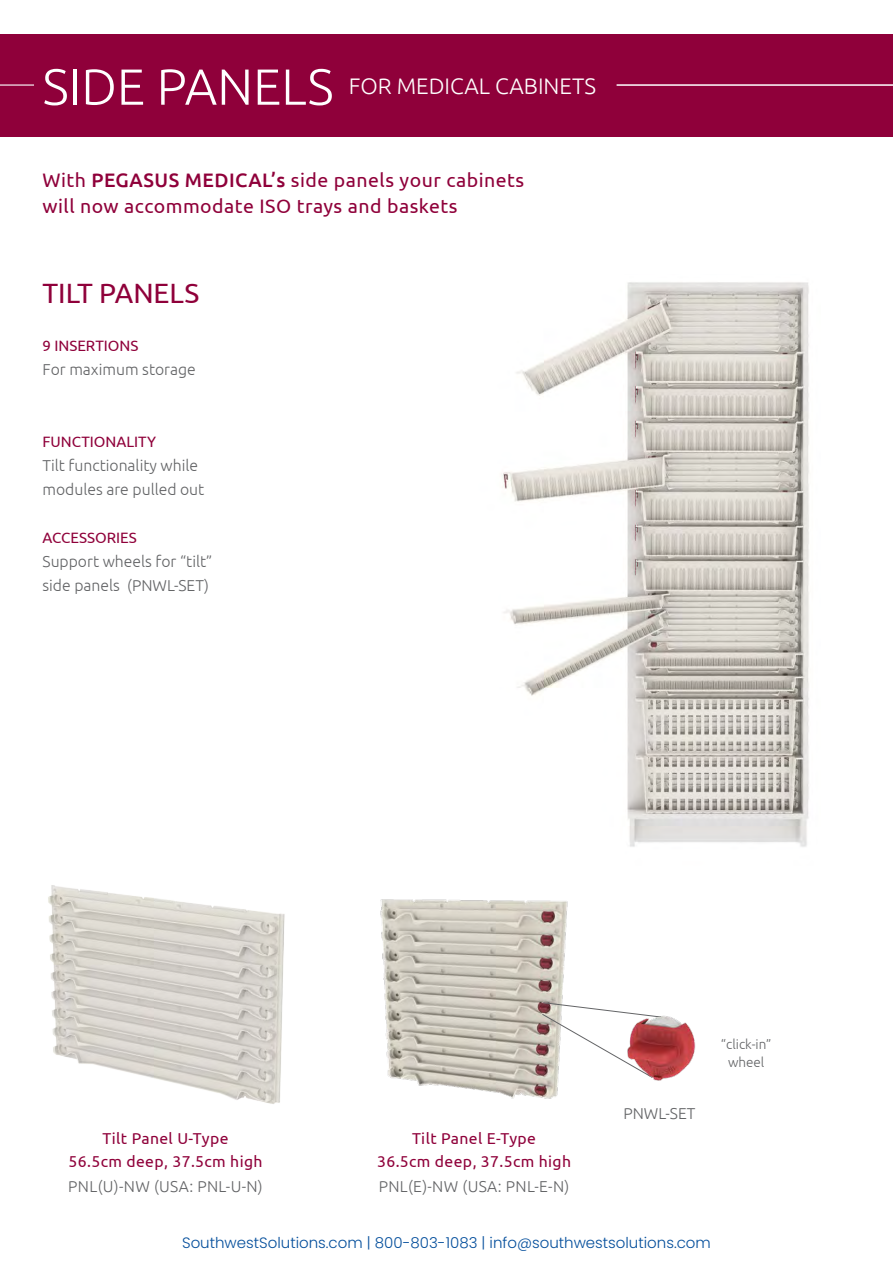
<style>
.page{position:relative;width:893px;height:1263px;background:#fff}
.page>*{position:absolute;margin:0;border:0;box-sizing:border-box;transform-origin:0 0}
.t1{font:300 50.7px "Ubuntu";color:#fff}
.t2{font:27.9px "Ubuntu";color:#8f003a}
.t3{font:300 22.5px "Ubuntu";color:#fff}
.t4{font:19.5px/25.5px "Ubuntu";letter-spacing:.025em;color:#8f003a}
.t5{font:300 15.75px/24px "Ubuntu";color:#636466}
.t6{font:15.75px/22.5px "Ubuntu";letter-spacing:.025em;color:#8f003a;text-align:center}
.t7{font:300 15.75px "Ubuntu";letter-spacing:.02em;color:#636466}
.t8{font:300 15px "Poppins";color:#054f9c}
.t9{font:15px "Ubuntu";color:#8f003a}
.t10{font:300 13.5px/18px "Ubuntu";color:#636466;text-align:center}
.s1{font-weight:500}
</style>
<div class="page">
<div style="left:0;top:34px;width:893px;height:102px;background:#8f003a"></div>
<hr style="left:0;top:84px;width:34px;height:2px;background:#fff">
<hr style="left:617px;top:84px;width:276px;height:2px;background:#fff">
<img style="left:502px;top:282px;width:307px;height:565px">
<img style="left:48px;top:885px;width:237px;height:219px">
<img style="left:380px;top:899px;width:188px;height:200px">
<svg style="left:542px;top:1002px;width:51px;height:76px"></svg>
<img style="left:593px;top:1008px;width:103px;height:73px">
<h1 class="t1" style="left:43px;top:56px;width:293px">SIDE PANELS</h1>
<h3 class="t3" style="left:349px;top:72px;width:249px">FOR MEDICAL CABINETS</h3>
<p class="t4" style="left:43px;top:167px;width:483px">With <span class="s1">PEGASUS MEDICAL’s</span> side panels your cabinets will now accommodate ISO trays and baskets</p>
<h2 class="t2" style="left:43px;top:276px;width:158px">TILT PANELS</h2>
<p class="t9" style="left:43px;top:337px;width:97px">9 INSERTIONS</p>
<p class="t5" style="left:43px;top:357px;width:155px">For maximum storage</p>
<p class="t9" style="left:43px;top:433px;width:115px">FUNCTIONALITY</p>
<p class="t5" style="left:43px;top:453px;width:163px">Tilt functionality while modules are pulled out</p>
<p class="t9" style="left:43px;top:529px;width:96px">ACCESSORIES</p>
<p class="t5" style="left:43px;top:549px;width:171px">Support wheels for “tilt” side panels (PNWL-SET)</p>
<p class="t6" style="left:69px;top:1127px;width:195px">Tilt Panel U-Type<br>56.5cm deep, 37.5cm high</p>
<p class="t7" style="left:68px;top:1177px;width:196px">PNL(U)-NW (USA: PNL-U-N)</p>
<p class="t6" style="left:377px;top:1127px;width:195px">Tilt Panel E-Type<br>36.5cm deep, 37.5cm high</p>
<p class="t7" style="left:379px;top:1177px;width:192px">PNL(E)-NW (USA: PNL-E-N)</p>
<p class="t5" style="left:623px;top:1101px;width:73px">PNWL-SET</p>
<p class="t10" style="left:721px;top:1035px;width:52px">“click-in” wheel</p>
<p class="t8" style="left:182px;top:1234px;width:530px">SouthwestSolutions.com | 800-803-1083 | info@southwestsolutions.com</p>
</div>
